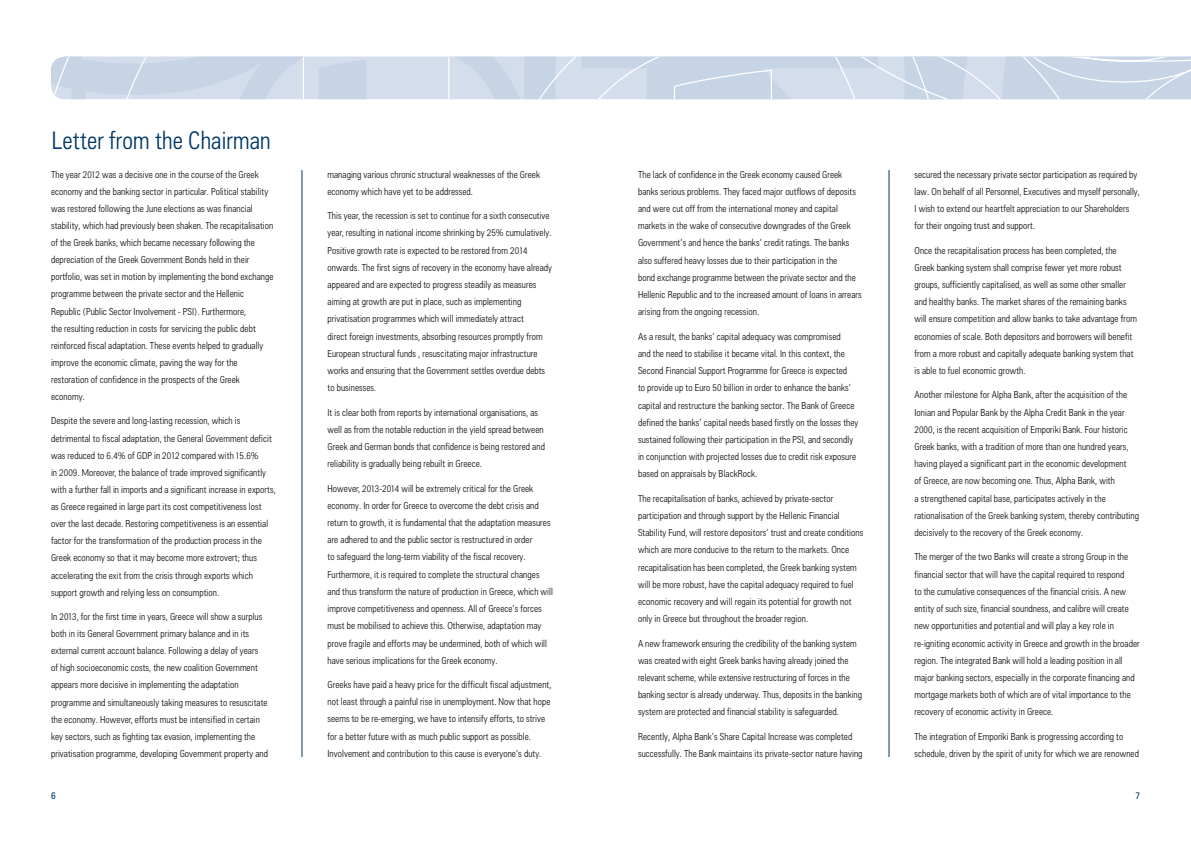
<style>
.page{position:relative;width:1191px;height:842px;background:#fff}
.page>*{position:absolute;margin:0;border:0;box-sizing:border-box;transform-origin:0 0}
.t1{font:300 25px "Alpha Bank Sans Cond";letter-spacing:.005em;color:#013766}
.t2{font:300 10px/17.2px "Alpha Bank Sans Cond";letter-spacing:.005em;color:#141314}
.t3{font:10px "Alpha Bank Sans Cond";color:#013766}
</style>
<div class="page">
<svg style="left:51px;top:57px;width:1140px;height:42px;background:#cdd8e8"></svg>
<hr style="left:302px;top:170px;width:1px;height:587px;background:#013766">
<hr style="left:888px;top:170px;width:1px;height:587px;background:#013766">
<h1 class="t1" style="left:52px;top:132px;width:220px">Letter from the Chairman</h1>
<p class="t2" style="left:51px;top:167px;width:224px">The year 2012 was a decisive one in the course of the Greek economy and the banking sector in particular. Political stability was restored following the June elections as was financial stability, which had previously been shaken. The recapitalisation of the Greek banks, which became necessary following the depreciation of the Greek Government Bonds held in their portfolio, was set in motion by implementing the bond exchange programme between the private sector and the Hellenic Republic (Public Sector Involvement - PSI). Furthermore,<br>the resulting reduction in costs for servicing the public debt reinforced fiscal adaptation. These events helped to gradually improve the economic climate, paving the way for the restoration of confidence in the prospects of the Greek economy.</p>
<p class="t2" style="left:51px;top:414px;width:226px">Despite the severe and long-lasting recession, which is detrimental to fiscal adaptation, the General Government deficit was reduced to 6.4% of GDP in 2012 compared with 15.6%<br>in 2009. Moreover, the balance of trade improved significantly with a further fall in imports and a significant increase in exports, as Greece regained in large part its cost competitiveness lost over the last decade. Restoring competitiveness is an essential factor for the transformation of the production process in the Greek economy so that it may become more extrovert; thus accelerating the exit from the crisis through exports which support growth and relying less on consumption.</p>
<p class="t2" style="left:51px;top:609px;width:218px">In 2013, for the first time in years, Greece will show a surplus both in its General Government primary balance and in its external current account balance. Following a delay of years<br>of high socioeconomic costs, the new coalition Government appears more decisive in implementing the adaptation programme and simultaneously taking measures to resuscitate the economy. However, efforts must be intensified in certain key sectors, such as fighting tax evasion, implementing the privatisation programme, developing Government property and</p>
<p class="t2" style="left:327px;top:167px;width:214px">managing various chronic structural weaknesses of the Greek economy which have yet to be addressed.</p>
<p class="t2" style="left:327px;top:208px;width:226px">This year, the recession is set to continue for a sixth consecutive year, resulting in national income shrinking by 25% cumulatively.<br>Positive growth rate is expected to be restored from 2014 onwards. The first signs of recovery in the economy have already appeared and are expected to progress steadily as measures aiming at growth are put in place, such as implementing privatisation programmes which will immediately attract<br>direct foreign investments, absorbing resources promptly from European structural funds , resuscitating major infrastructure works and ensuring that the Government settles overdue debts to businesses.</p>
<p class="t2" style="left:327px;top:405px;width:219px">It is clear both from reports by international organisations, as well as from the notable reduction in the yield spread between Greek and German bonds that confidence is being restored and reliability is gradually being rebuilt in Greece.</p>
<p class="t2" style="left:327px;top:481px;width:227px">However, 2013-2014 will be extremely critical for the Greek economy. In order for Greece to overcome the debt crisis and return to growth, it is fundamental that the adaptation measures are adhered to and the public sector is restructured in order<br>to safeguard the long-term viability of the fiscal recovery.<br>Furthermore, it is required to complete the structural changes and thus transform the nature of production in Greece, which will improve competitiveness and openness. All of Greece’s forces must be mobilised to achieve this. Otherwise, adaptation may prove fragile and efforts may be undermined, both of which will have serious implications for the Greek economy.</p>
<p class="t2" style="left:327px;top:677px;width:225px">Greeks have paid a heavy price for the difficult fiscal adjustment, not least through a painful rise in unemployment. Now that hope seems to be re-emerging, we have to intensify efforts, to strive for a better future with as much public support as possible.<br>Involvement and contribution to this cause is everyone’s duty.</p>
<p class="t2" style="left:638px;top:167px;width:225px">The lack of confidence in the Greek economy caused Greek banks serious problems. They faced major outflows of deposits and were cut off from the international money and capital markets in the wake of consecutive downgrades of the Greek Government’s and hence the banks’ credit ratings. The banks also suffered heavy losses due to their participation in the<br>bond exchange programme between the private sector and the Hellenic Republic and to the increased amount of loans in arrears arising from the ongoing recession.</p>
<p class="t2" style="left:638px;top:329px;width:222px">As a result, the banks’ capital adequacy was compromised<br>and the need to stabilise it became vital. In this context, the Second Financial Support Programme for Greece is expected<br>to provide up to Euro 50 billion in order to enhance the banks’ capital and restructure the banking sector. The Bank of Greece defined the banks’ capital needs based firstly on the losses they sustained following their participation in the PSI, and secondly in conjunction with projected losses due to credit risk exposure based on appraisals by BlackRock.</p>
<p class="t2" style="left:638px;top:491px;width:227px">The recapitalisation of banks, achieved by private-sector participation and through support by the Hellenic Financial Stability Fund, will restore depositors’ trust and create conditions which are more conducive to the return to the markets. Once recapitalisation has been completed, the Greek banking system will be more robust, have the capital adequacy required to fuel economic recovery and will regain its potential for growth not only in Greece but throughout the broader region.</p>
<p class="t2" style="left:638px;top:636px;width:226px">A new framework ensuring the credibility of the banking system was created with eight Greek banks having already joined the relevant scheme, while extensive restructuring of forces in the banking sector is already underway. Thus, deposits in the banking system are protected and financial stability is safeguarded.</p>
<p class="t2" style="left:638px;top:729px;width:226px">Recently, Alpha Bank’s Share Capital Increase was completed successfully. The Bank maintains its private-sector nature having</p>
<p class="t2" style="left:914px;top:167px;width:227px">secured the necessary private sector participation as required by law. On behalf of all Personnel, Executives and myself personally, I wish to extend our heartfelt appreciation to our Shareholders for their ongoing trust and support.</p>
<p class="t2" style="left:914px;top:243px;width:224px">Once the recapitalisation process has been completed, the Greek banking system shall comprise fewer yet more robust groups, sufficiently capitalised, as well as some other smaller and healthy banks. The market shares of the remaining banks will ensure competition and allow banks to take advantage from economies of scale. Both depositors and borrowers will benefit from a more robust and capitally adequate banking system that is able to fuel economic growth.</p>
<p class="t2" style="left:914px;top:387px;width:226px">Another milestone for Alpha Bank, after the acquisition of the Ionian and Popular Bank by the Alpha Credit Bank in the year 2000, is the recent acquisition of Emporiki Bank. Four historic Greek banks, with a tradition of more than one hundred years, having played a significant part in the economic development<br>of Greece, are now becoming one. Thus, Alpha Bank, with<br>a strengthened capital base, participates actively in the rationalisation of the Greek banking system, thereby contributing decisively to the recovery of the Greek economy.</p>
<p class="t2" style="left:914px;top:549px;width:227px">The merger of the two Banks will create a strong Group in the financial sector that will have the capital required to respond<br>to the cumulative consequences of the financial crisis. A new entity of such size, financial soundness, and calibre will create new opportunities and potential and will play a key role in re-igniting economic activity in Greece and growth in the broader region. The integrated Bank will hold a leading position in all major banking sectors, especially in the corporate financing and mortgage markets both of which are of vital importance to the recovery of economic activity in Greece.</p>
<p class="t2" style="left:914px;top:729px;width:226px">The integration of Emporiki Bank is progressing according to schedule, driven by the spirit of unity for which we are renowned</p>
<p class="t3" style="left:51px;top:792px;width:6px">6</p>
<p class="t3" style="left:1135px;top:792px;width:6px">7</p>
</div>
